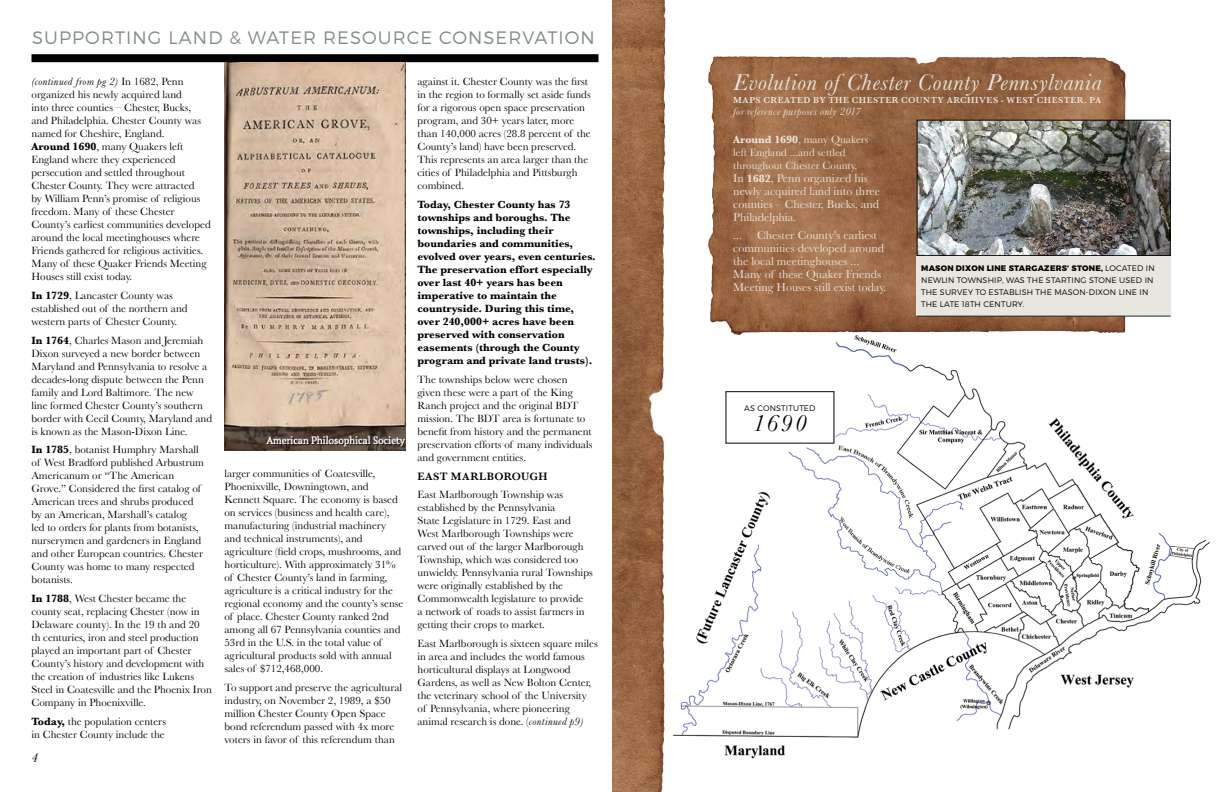
<style>
.page{position:relative;width:1224px;height:792px;background:#fff}
.page>*{position:absolute;margin:0;border:0;box-sizing:border-box;transform-origin:0 0}
.t1{font:italic 24px "Baskerville";letter-spacing:.03em;color:#e8e6de}
.t2{font:italic 24px "Baskerville";color:#000}
.t3{font:300 18px "Montserrat";letter-spacing:.06em;color:#818d83}
.t4{font:italic 13px "Baskerville";color:#000}
.t5{font:12px/13px "Baskerville";color:#e8e6de}
.t6{font:11px/13px "Baskerville";color:#000}
.t7{font:700 11px/13px "Baskerville";color:#000}
.t8{font:11px/13px "Baskerville";color:#e8e6de}
.t9{font:italic 11px "Baskerville";letter-spacing:.025em;color:#e8e6de}
.t10{font:600 11px "Baskerville";letter-spacing:.025em;color:#000}
.t11{font:600 9px "Baskerville";letter-spacing:.055em;color:#e8e6de}
.t12{font:300 8px/12px "Montserrat";letter-spacing:.02em;color:#000}
.s1{font-style:italic}
.s2{font-weight:700}
.s3{font-weight:700;font-size:11px}
.s4{font-weight:800}
</style>
<div class="page">
<div style="left:32px;top:54px;width:566px;height:8px;background:#000"></div>
<img style="left:673px;top:329px;width:537px;height:430px">
<img style="left:224px;top:62px;width:182px;height:389px">
<img style="left:708px;top:57px;width:417px;height:278px">
<img style="left:919px;top:122px;width:250px;height:132px">
<div style="left:917px;top:120px;width:254px;height:136px;border:1px solid #000"></div>
<img style="left:612px;top:0;width:54px;height:792px">
<div style="left:725px;top:391px;width:109px;height:53px;border:1px solid #000"></div>
<div style="left:917px;top:256px;width:254px;height:60px;background:#e8e6de"></div>
<hr style="left:917px;top:316px;width:254px;height:1px;background:#183029">
<h2 class="t3" style="left:32px;top:27px;width:564px">SUPPORTING LAND &amp; WATER R ESOURCE CONSERVATION</h2>
<p class="t6" style="left:32px;top:75px;width:181px"><span class="s1">(continued from pg 2)</span> In 1682, Penn organized his newly acquired land<br>into three counties – Chester, Bucks,<br>and Philadelphia. Chester County was named for Cheshire, England.<br><span class="s2">Around 1690</span>, many Quakers left England where they experienced persecution and settled throughout Chester County. They were attracted<br>by William Penn’s promise of religious freedom. Many of these Chester County’s earliest communities developed around the local meetinghouses where Friends gathered for religious activities.<br>Many of these Quaker Friends Meeting Houses still exist today.</p>
<p class="t6" style="left:32px;top:289px;width:158px"><span class="s2">In 1729</span>, Lancaster County was established out of the northern and western parts of Chester County.</p>
<p class="t6" style="left:32px;top:334px;width:182px"><span class="s2">In 1764</span>, Charles Mason and Jeremiah Dixon surveyed a new border between Maryland and Pennsylvania to resolve a decades-long dispute between the Penn family and Lord Baltimore. The new line formed Chester County’s southern border with Cecil County, Maryland and is known as the Mason-Dixon Line.</p>
<p class="t6" style="left:32px;top:443px;width:174px"><span class="s2">In 1785</span>, botanist Humphry Marshall of West Bradford published Arbustrum Americanum or “The American Grove.” Considered the first catalog of American trees and shrubs produced by an American, Marshall’s catalog<br>led to orders for plants from botanists, nurserymen and gardeners in England and other European countries. Chester County was home to many respected botanists.</p>
<p class="t6" style="left:32px;top:592px;width:182px"><span class="s2">In 1788</span>, West Chester became the county seat, replacing Chester (now in Delaware county). In the 19 th and 20<br>th centuries, iron and steel production played an important part of Chester County’s history and development with the creation of industries like Lukens Steel in Coatesville and the Phoenix Iron Company in Phoenixville.</p>
<p class="t6" style="left:32px;top:715px;width:136px"><span class="s2">Today,</span> the population centers in Chester County include the</p>
<p class="t6" style="left:417px;top:75px;width:175px">against it. Chester County was the first in the region to formally set aside funds for a rigorous open space preservation program, and 30+ years later, more than 140,000 acres (28.8 percent of the County’s land) have been preserved.<br>This represents an area larger than the cities of Philadelphia and Pittsburgh combined.</p>
<p class="t7" style="left:417px;top:198px;width:180px">Today, Chester County has 73 townships and boroughs. The townships, including their boundaries and communities, evolved over years, even centuries.<br>The preservation effort especially over last 40+ years has been imperative to maintain the countryside. During this time, over 240,000+ acres have been preserved with conservation easements (through the County program and private land trusts).</p>
<p class="t6" style="left:417px;top:373px;width:176px">The townships below were chosen given these were a part of the King Ranch project and the original BDT mission. The BDT area is fortunate to benefit from history and the permanent preservation efforts of many individuals and government entities.</p>
<p class="t10" style="left:417px;top:470px;width:132px">EAST MARLBOROUGH</p>
<p class="t6" style="left:418px;top:488px;width:177px">East Marlborough Township was established by the Pennsylvania<br>State Legislature in 1729. East and West Marlborough Townships were carved out of the larger Marlborough Township, which was considered too unwieldy. Pennsylvania rural Townships were originally established by the Commonwealth legislature to provide<br>a network of roads to assist farmers in getting their crops to market.</p>
<p class="t6" style="left:418px;top:637px;width:182px">East Marlborough is sixteen square miles in area and includes the world famous horticultural displays at Longwood Gardens, as well as New Bolton Center, the veterinary school of the University of Pennsylvania, where pioneering animal research is done. (<span class="s1">continued p9)</span></p>
<p class="t6" style="left:224px;top:467px;width:180px">larger communities of Coatesville, Phoenixville, Downingtown, and Kennett Square. The economy is based on services (business and health care), manufacturing (industrial machinery and technical instruments), and agriculture (field crops, mushrooms, and horticulture). With approximately 31% of Chester County’s land in farming, agriculture is a critical industry for the regional economy and the county’s sense of place. Chester County ranked 2nd among all 67 Pennsylvania counties and 53rd in the U.S. in the total value of agricultural products sold with annual sales of $712,468,000.</p>
<p class="t6" style="left:224px;top:680px;width:179px">To support and preserve the agricultural industry, on November 2, 1989, a $50 million Chester County Open Space bond referendum passed with 4x more voters in favor of this referendum than</p>
<p class="t4" style="left:32px;top:750px;width:8px">4</p>
<h1 class="t1" style="left:733px;top:68px;width:370px">Evolution of Chester County Pennsylvania</h1>
<p class="t11" style="left:733px;top:94px;width:369px">MAPS CREATED BY THE CHESTER COUNTY ARCHIVES - WEST CHESTER. PA</p>
<p class="t9" style="left:733px;top:104px;width:129px">for reference purposes only 2017</p>
<p class="t8" style="left:733px;top:132px;width:137px"><span class="s2">Around 1690</span>, many Quakers left England ...and settled throughout Chester County.</p>
<p class="t5" style="left:733px;top:171px;width:148px">In <span class="s3">1682</span>, Penn organized his newly acquired land into three counties – Chester, Bucks, and<br>Philadelphia.</p>
<p class="t5" style="left:733px;top:229px;width:10px">...</p>
<p class="t5" style="left:733px;top:229px;width:155px;text-indent:24px">Chester County’s earliest communities developed around the local meetinghouses ...<br>Many of these Quaker Friends<br>Meeting Houses still exist today.</p>
<p class="t12" style="left:921px;top:262px;width:235px"><span class="s4">MASON DIXON LINE STARGAZERS’ STONE,</span> LOCATED IN N EWLIN TOWNSHIP, WAS THE STARTING STONE USED IN THE SURVEY TO ESTABLISH THE MASON-DIXON LINE IN THE LATE 18TH CENTURY.</p>
<p class="t12" style="left:744px;top:402px;width:73px">AS CONSTITUTED</p>
<h1 class="t2" style="left:753px;top:409px;width:55px">1690</h1>
</div>
